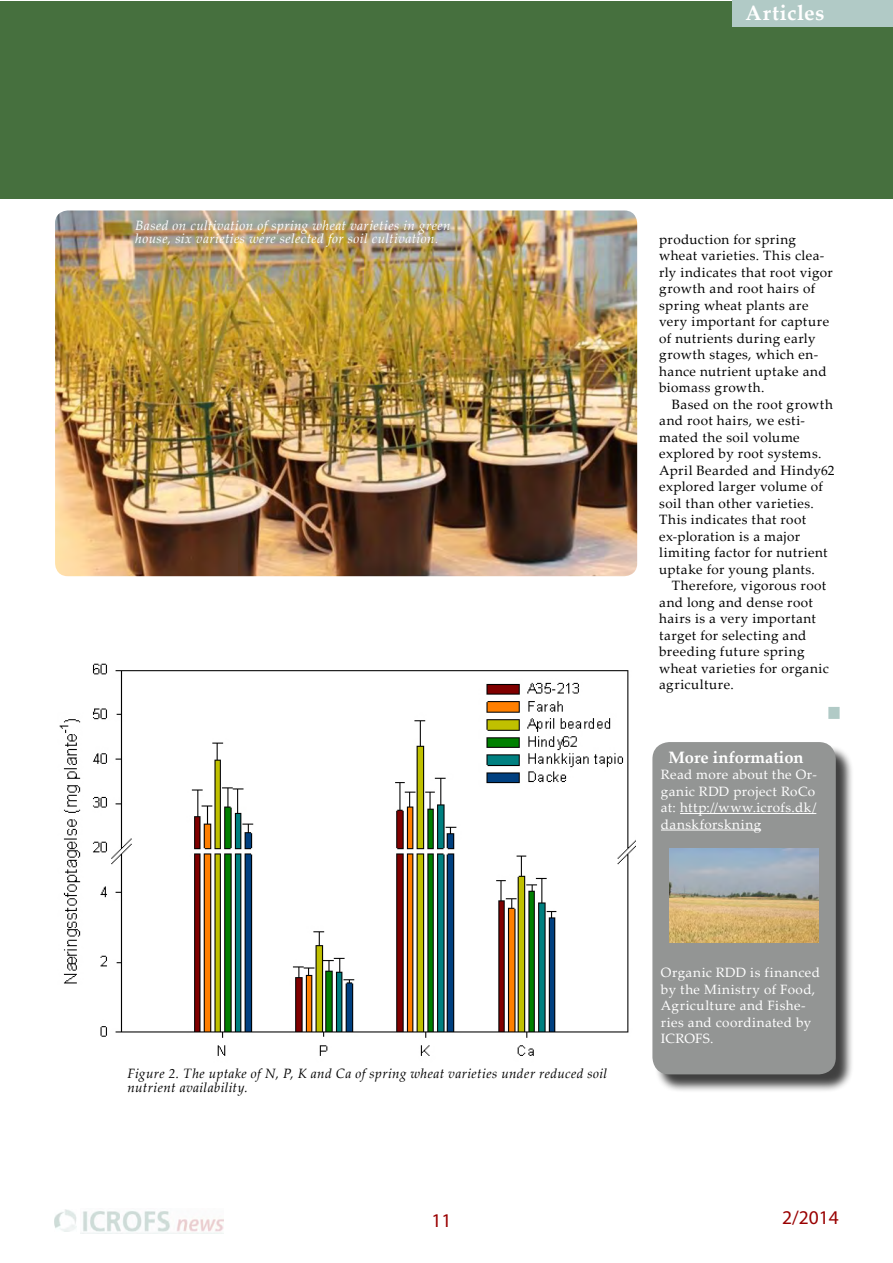
<style>
.page{position:relative;width:893px;height:1263px;background:#fff}
.page>*{position:absolute;margin:0;border:0;box-sizing:border-box;transform-origin:0 0}
.t1{font:700 21px "Palatino Linotype";letter-spacing:.035em;color:#fff}
.t2{font:19.5px "Myriad Pro";color:#900}
.t3{font:700 16.5px "Palatino Linotype";color:#fff}
.t4{font:13.5px/16.5px "Palatino Linotype";letter-spacing:.03em;color:#000}
.t5{font:13.5px/16.5px "Palatino Linotype";letter-spacing:.03em;color:#fff}
.t6{font:italic 13.5px/13.5px "Palatino Linotype";letter-spacing:.03em;color:#fff}
.t7{font:italic 13.5px/13.5px "Palatino Linotype";letter-spacing:.03em;color:#000}
</style>
<div class="page">
<img style="left:81px;top:1211px;width:142px;height:23px">
<img style="left:54px;top:1209px;width:23px;height:23px">
<div style="left:0;top:1px;width:893px;height:197px;background:#46703e"></div>
<div style="left:733px;top:0;width:160px;height:26px;background:#b1cac6"></div>
<div style="left:655px;top:744px;width:199px;height:349px;background:#000;opacity:.75"></div>
<div style="left:652px;top:742px;width:184px;height:332px;background:#939594;border-radius:17px"></div>
<hr style="left:680px;top:813px;width:136px;height:1px;background:#fff">
<hr style="left:661px;top:830px;width:100px;height:1px;background:#fff">
<img style="left:669px;top:848px;width:150px;height:95px">
<div style="left:828px;top:707px;width:12px;height:12px;background:#b1cac6"></div>
<img style="left:59px;top:663px;width:576px;height:393px">
<img style="left:55px;top:210px;width:582px;height:366px">
<h1 class="t1" style="left:746px;top:-2px;width:80px">Articles</h1>
<p class="t6" style="left:135px;top:218px;width:317px">Based on cultivation of spring wheat varieties in green house, six varieties were selected for soil cultivation.</p>
<p class="t4" style="left:659px;top:230px;width:175px">production for spring wheat varieties. This clea&shy;rly indicates that root vigor growth and root hairs of spring wheat plants are very important for capture of nutrients during early growth stages, which en&shy;hance nutrient uptake and biomass growth.</p>
<p class="t4" style="left:659px;top:395px;width:177px;text-indent:13px">Based on the root growth and root hairs, we esti&shy;mated the soil volume explored by root systems.<br>April Bearded and Hindy62 explored larger volume of soil than other varieties.<br>This indicates that root ex-ploration is a major limiting factor for nutrient uptake for young plants.</p>
<p class="t4" style="left:659px;top:577px;width:171px;text-indent:13px">Therefore, vigorous root and long and dense root hairs is a very important target for selecting and breeding future spring wheat varieties for organic agriculture.</p>
<p class="t3" style="left:668px;top:745px;width:137px">More information</p>
<p class="t5" style="left:661px;top:766px;width:158px">Read more about the Or&shy;ganic RDD project RoCo at: http://www.icrofs.dk/ danskforskning</p>
<p class="t7" style="left:128px;top:1066px;width:481px">Figure 2. The uptake of N, P, K and Ca of spring wheat varieties under reduced soil nutrient availability.</p>
<p class="t5" style="left:661px;top:964px;width:161px">Organic RDD is financed by the Ministry of Food,<br>Agriculture and Fishe&shy;ries and coordinated by<br>ICROFS.</p>
<h2 class="t2" style="left:432px;top:1208px;width:22px">11</h2>
<h2 class="t2" style="left:782px;top:1205px;width:58px">2/2014</h2>
</div>
